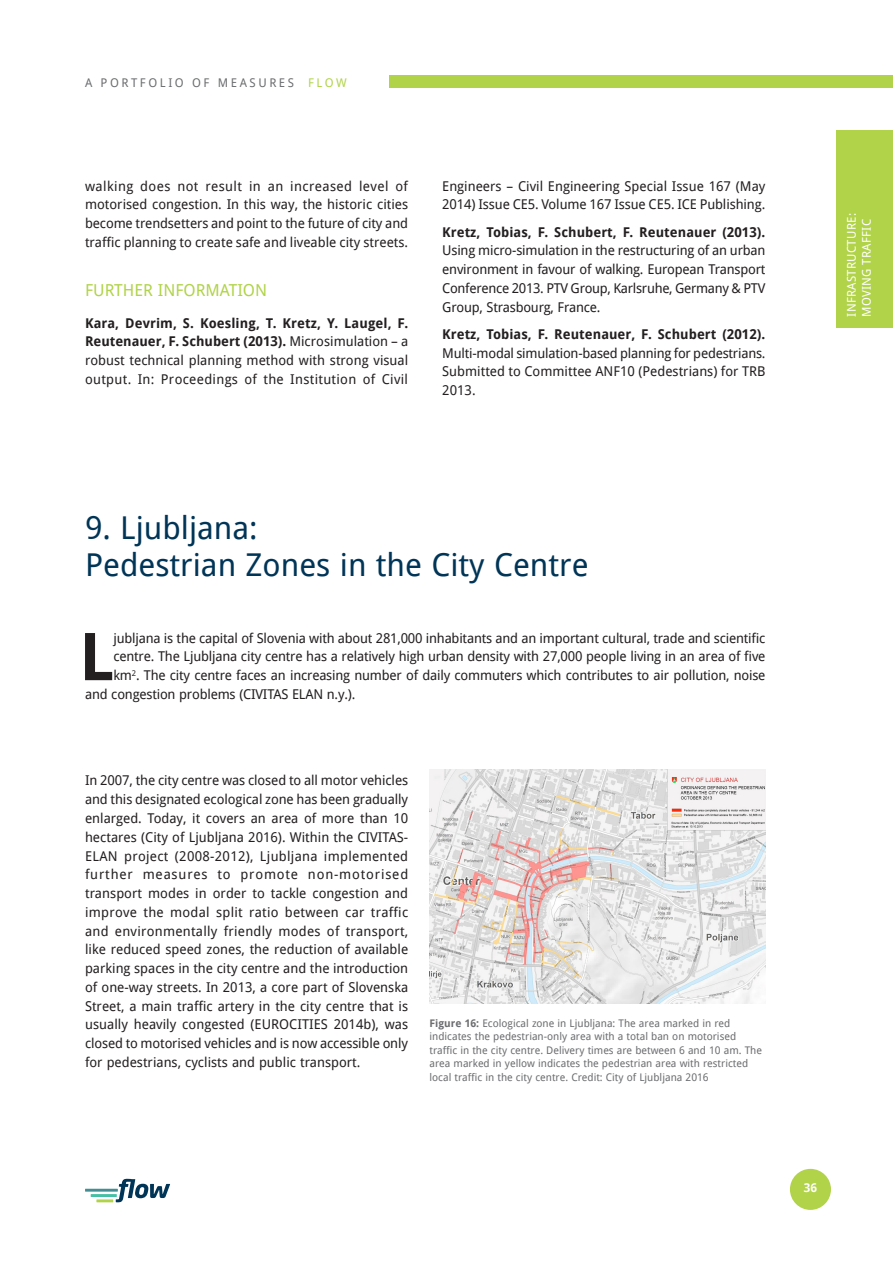
<style>
.page{position:relative;width:893px;height:1263px;background:#fff}
.page>*{position:absolute;margin:0;border:0;box-sizing:border-box;transform-origin:0 0}
.t1{font:700 66px "Droid Sans";color:#231f20}
.Heading_2{font:31.5px/37.5px "Droid Sans";color:#003557}
.Heading_3{font:16.5px "Droid Sans";color:#b1d349}
.text{font:13.5px/18.8px "Droid Sans";letter-spacing:-.015em;color:#231f20;text-align:justify}
.t2{font:12px/15px "Droid Sans";letter-spacing:.025em;color:#fff}
.t3{font:12px "Droid Sans";letter-spacing:.215em;color:#6c6d70}
.t4{font:700 12px "Droid Sans";color:#fff}
.figure_and_table{font:10.5px/13.5px "Droid Sans";color:#6c6d70}
.s1{color:#b1d349}
.s2{font-weight:700}
</style>
<div class="page">
<div style="left:837px;top:130px;width:56px;height:197px;background:#b1d349"></div>
<div style="left:389px;top:76px;width:504px;height:12px;background:#b1d349"></div>
<div style="left:790px;top:1169px;width:41px;height:41px;background:#b1d349;border-radius:50%"></div>
<hr style="left:91px;top:1194px;width:26px;height:3px;background:#46bfa5">
<hr style="left:96px;top:1199px;width:17px;height:3px;background:#b1d349">
<hr style="left:85px;top:1189px;width:33px;height:2px;background:#458d95">
<svg style="left:116px;top:1179px;width:54px;height:23px"></svg>
<img style="left:430px;top:770px;width:335px;height:233px">
<p class="t3" style="left:85px;top:75px;width:263px">A PORTFOLIO OF MEASURES <span class="s1">FLOW</span></p>
<p class="text" style="left:85px;top:176px;width:325px">walking does not result in an increased level of motorised congestion. In this way, the historic cities become trendsetters and point to the future of city and traffic planning to create safe and liveable city streets.</p>
<p class="Heading_3" style="left:85px;top:279px;width:184px">FURTHER INFORMATION</p>
<p class="text" style="left:85px;top:313px;width:325px"><span class="s2">Kara, Devrim, S. Koesling, T. Kretz, Y. Laugel, F.<br>Reutenauer, F. Schubert (2013).</span> Microsimulation – a robust technical planning method with strong visual output. In: Proceedings of the Institution of Civil</p>
<p class="text" style="left:442px;top:176px;width:325px">Engineers – Civil Engineering Special Issue 167 (May<br>2014) Issue CE5. Volume 167 Issue CE5. ICE Publishing.</p>
<p class="text" style="left:442px;top:222px;width:325px"><span class="s2">Kretz, Tobias, F. Schubert, F. Reutenauer (2013).<br></span>Using micro-simulation in the restructuring of an urban environment in favour of walking. European Transport Conference 2013. PTV Group, Karlsruhe, Germany &amp; PTV Group, Strasbourg, France.</p>
<p class="text" style="left:442px;top:324px;width:325px"><span class="s2">Kretz, Tobias, F. Reutenauer, F. Schubert (2012).<br></span>Multi-modal simulation-based planning for pedestrians.<br>Submitted to Committee ANF10 (Pedestrians) for TRB 2013.</p>
<p class="t2" style="left:844px;top:317px;width:105px;rotate:-90deg">INFRASTRUCTURE:<br>MOVING TRAFFIC</p>
<p class="Heading_2" style="left:85px;top:508px;width:505px">9. Ljubljana:<br>Pedestrian Zones in the City Centre</p>
<p class="t1" style="left:79px;top:610px;width:37px">L</p>
<p class="text" style="left:113px;top:628px;width:654px">jubljana is the capital of Slovenia with about 281,000 inhabitants and an important cultural, trade and scientific</p>
<p class="text" style="left:113px;top:647px;width:654px">centre. The Ljubljana city centre has a relatively high urban density with 27,000 people living in an area of five</p>
<p class="text" style="left:113px;top:665px;width:653px">km<sup>2</sup>. The city centre faces an increasing number of daily commuters which contributes to air pollution, noise</p>
<p class="text" style="left:85px;top:684px;width:272px">and congestion problems (CIVITAS ELAN n.y.).</p>
<p class="text" style="left:85px;top:771px;width:325px">In 2007, the city centre was closed to all motor vehicles and this designated ecological zone has been gradually enlarged. Today, it covers an area of more than 10 hectares (City of Ljubljana 2016). Within the CIVITAS-ELAN project (2008-2012), Ljubljana implemented further measures to promote non-motorised transport modes in order to tackle congestion and improve the modal split ratio between car traffic and environmentally friendly modes of transport, like reduced speed zones, the reduction of available parking spaces in the city centre and the introduction of one-way streets. In 2013, a core part of Slovenska Street, a main traffic artery in the city centre that is usually heavily congested (EUROCITIES 2014b), was closed to motorised vehicles and is now accessible only for pedestrians, cyclists and public transport.</p>
<p class="figure_and_table" style="left:430px;top:1016px;width:334px"><span class="s2">Figure 16:</span> Ecological zone in Ljubljana: The area marked in red indicates the pedestrian-only area with a total ban on motorised traffic in the city centre. Delivery times are between 6 and 10 am. The area marked in yellow indicates the pedestrian area with restricted local traffic in the city centre. Credit: City of Ljubljana 2016</p>
<p class="t4" style="left:804px;top:1179px;width:15px">36</p>
</div>
